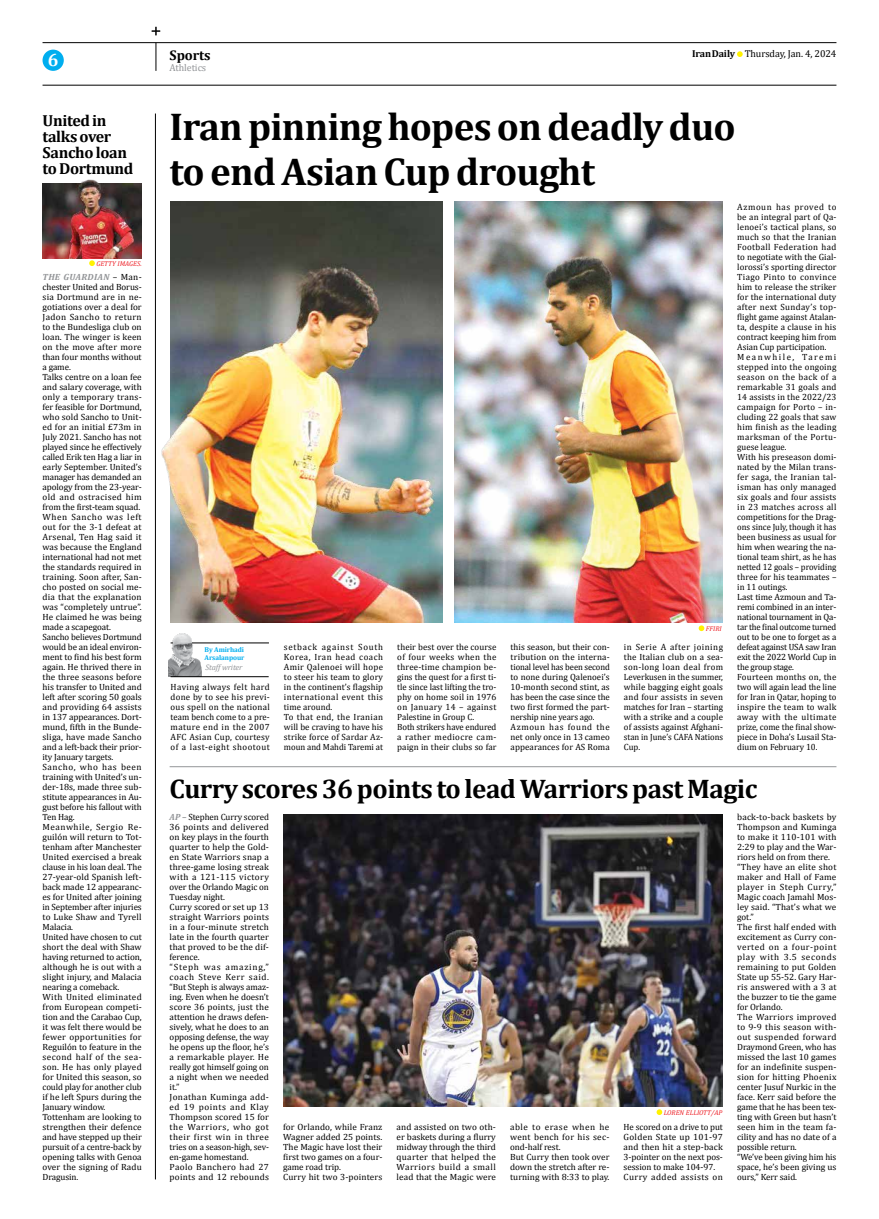
<style>
.page{position:relative;width:879px;height:1219px;background:#fff}
.page>*{position:absolute;margin:0;border:0;box-sizing:border-box;transform-origin:0 0}
.t1{font:700 39px/45.1px "Cambria";letter-spacing:-.02em;color:#000}
.t2{font:700 27px "Cambria";letter-spacing:-.02em;color:#000}
.t3{font:700 18px "Cambria";color:#fff}
.t4{font:700 16px/16px "Cambria";letter-spacing:-.02em;color:#000}
.t5{font:700 14px "Cambria";letter-spacing:-.01em;color:#000}
.t6{font:10px "Cambria";letter-spacing:-.01em;color:#000}
.t7{font:10px "Cambria";letter-spacing:-.01em;color:#939598}
.t8{font:9px/10px "Cambria";letter-spacing:.005em;color:#000}
.t9{font:italic 8px "Cambria";letter-spacing:-.01em;color:#939598}
.t10{font:italic 7px "Cambria";color:#ed1d24}
.t11{font:700 7px/7.6px "Cambria";letter-spacing:-.01em;color:#00aeef}
.s1{font-weight:700}
.s2{font-weight:700;font-style:italic;color:#939598}
</style>
<div class="page">
<svg style="left:156px;top:43px;width:1px;height:28px"></svg>
<hr style="left:43px;top:42px;width:793px;height:1px;background:#000">
<hr style="left:43px;top:85px;width:793px;height:1px;background:#000">
<div style="left:43px;top:50px;width:21px;height:21px;background:#00aeef;border-radius:50%"></div>
<svg style="left:737px;top:51px;width:6px;height:6px"></svg>
<hr style="left:155px;top:114px;width:1px;height:1065px;background:#000">
<hr style="left:170px;top:766px;width:666px;height:1px;background:#939598">
<svg style="left:698px;top:625px;width:6px;height:6px"></svg>
<svg style="left:656px;top:1109px;width:6px;height:6px"></svg>
<img style="left:42px;top:179px;width:47px;height:79px">
<img style="left:454px;top:201px;width:269px;height:421px">
<hr style="left:171px;top:643px;width:98px;height:1px;background:#000">
<img style="left:169px;top:634px;width:33px;height:42px">
<hr style="left:171px;top:676px;width:98px;height:1px;background:#000">
<img style="left:284px;top:814px;width:438px;height:292px">
<img style="left:89px;top:84px;width:353px;height:538px">
<svg style="left:152px;top:27px;width:8px;height:8px"></svg>
<h3 class="t3" style="left:48px;top:47px;width:12px">6</h3>
<p class="t6" style="left:692px;top:48px;width:146px"><span class="s1">IranDaily</span> Thursday, Jan. 4, 2024</p>
<p class="t7" style="left:170px;top:62px;width:38px">Athletics</p>
<h3 class="t5" style="left:170px;top:45px;width:42px">Sports</h3>
<h3 class="t4" style="left:43px;top:112px;width:92px">United in talks over<br>Sancho loan to Dortmund</h3>
<p class="t10" style="left:96px;top:259px;width:47px">GETTY IMAGES.</p>
<p class="t8" style="left:43px;top:272px;width:101px"><span class="s2">THE GUARDIAN</span> – Man&shy;chester United and Borus&shy;sia Dortmund are in ne&shy;gotiations over a deal for<br>Jadon Sancho to return to the Bundesliga club on loan. The winger is keen on the move after more than four months without a game.<br>Talks centre on a loan fee and salary coverage, with only a temporary trans&shy;fer feasible for Dortmund, who sold Sancho to Unit&shy;ed for an initial £73m in<br>July 2021. Sancho has not played since he effectively called Erik ten Hag a liar in early September. United’s manager has demanded an apology from the 23-year&shy;old and ostracised him from the first-team squad.<br>When Sancho was left out for the 3-1 defeat at<br>Arsenal, Ten Hag said it was because the England international had not met the standards required in training. Soon after, San&shy;cho posted on social me&shy;dia that the explanation was “completely untrue”.<br>He claimed he was being made a scapegoat.<br>Sancho believes Dortmund would be an ideal environ&shy;ment to find his best form again. He thrived there in the three seasons before his transfer to United and left after scoring 50 goals and providing 64 assists in 137 appearances. Dort&shy;mund, fifth in the Bunde&shy;sliga, have made Sancho and a left-back their prior&shy;ity January targets.<br>Sancho, who has been training with United’s un&shy;der-18s, made three sub&shy;stitute appearances in Au&shy;gust before his fallout with<br>Ten Hag.<br>Meanwhile, Sergio Re&shy;guilón will return to Tot&shy;tenham after Manchester<br>United exercised a break clause in his loan deal. The<br>27-year-old Spanish left&shy;back made 12 appearanc&shy;es for United after joining in September after injuries to Luke Shaw and Tyrell<br>Malacia.<br>United have chosen to cut short the deal with Shaw having returned to action, although he is out with a slight injury, and Malacia nearing a comeback.<br>With United eliminated from European competi&shy;tion and the Carabao Cup, it was felt there would be fewer opportunities for<br>Reguilón to feature in the second half of the sea&shy;son. He has only played for United this season, so could play for another club if he left Spurs during the<br>January window.<br>Tottenham are looking to strengthen their defence and have stepped up their pursuit of a centre-back by opening talks with Genoa over the signing of Radu<br>Dragusin.</p>
<h1 class="t1" style="left:170px;top:102px;width:567px">Iran pinning hopes on deadly duo to end Asian Cup drought</h1>
<p class="t11" style="left:205px;top:646px;width:41px">By Amirhadi<br>Arsalanpour</p>
<p class="t9" style="left:205px;top:662px;width:39px">Staff writer</p>
<p class="t8" style="left:171px;top:682px;width:101px;text-align:justify">Having always felt hard done by to see his previ&shy;ous spell on the national team bench come to a pre&shy;mature end in the 2007<br>AFC Asian Cup, courtesy of a last-eight shootout</p>
<p class="t10" style="left:706px;top:624px;width:17px">FFIRI</p>
<p class="t8" style="left:284px;top:642px;width:101px">setback against South<br>Korea, Iran head coach<br>Amir Qalenoei will hope to steer his team to glory in the continent’s flagship international event this time around.<br>To that end, the Iranian will be craving to have his strike force of Sardar Az&shy;moun and Mahdi Taremi at</p>
<p class="t8" style="left:397px;top:642px;width:101px">their best over the course of four weeks when the three-time champion be&shy;gins the quest for a first ti&shy;tle since last lifting the tro&shy;phy on home soil in 1976 on January 14 – against<br>Palestine in Group C.<br>Both strikers have endured a rather mediocre cam&shy;paign in their clubs so far</p>
<p class="t8" style="left:510px;top:642px;width:101px">this season, but their con&shy;tribution on the interna&shy;tional level has been second to none during Qalenoei’s<br>10-month second stint, as has been the case since the two first formed the part&shy;nership nine years ago.<br>Azmoun has found the net only once in 13 cameo appearances for AS Roma</p>
<p class="t8" style="left:624px;top:642px;width:101px;text-align:justify">in Serie A after joining the Italian club on a sea&shy;son-long loan deal from Leverkusen in the summer, while bagging eight goals and four assists in seven matches for Iran – starting with a strike and a couple of assists against Afghani&shy;stan in June’s CAFA Nations Cup.</p>
<p class="t8" style="left:737px;top:202px;width:101px">Azmoun has proved to be an integral part of Qa&shy;lenoei’s tactical plans, so much so that the Iranian<br>Football Federation had to negotiate with the Gial&shy;lorossi’s sporting director<br>Tiago Pinto to convince him to release the striker for the international duty after next Sunday’s top&shy;flight game against Atalan&shy;ta, despite a clause in his contract keeping him from<br>Asian Cup participation.<br>Meanwhile, Taremi stepped into the ongoing season on the back of a remarkable 31 goals and<br>14 assists in the 2022/23 campaign for Porto – in&shy;cluding 22 goals that saw him finish as the leading marksman of the Portu&shy;guese league.<br>With his preseason domi&shy;nated by the Milan trans&shy;fer saga, the Iranian tal&shy;isman has only managed six goals and four assists in 23 matches across all competitions for the Drag&shy;ons since July, though it has been business as usual for him when wearing the na&shy;tional team shirt, as he has netted 12 goals – providing three for his teammates – in 11 outings.<br>Last time Azmoun and Ta&shy;remi combined in an inter&shy;national tournament in Qa&shy;tar the final outcome turned out to be one to forget as a defeat against USA saw Iran exit the 2022 World Cup in the group stage.<br>Fourteen months on, the two will again lead the line for Iran in Qatar, hoping to inspire the team to walk away with the ultimate prize, come the final show&shy;piece in Doha’s Lusail Sta&shy;dium on February 10.</p>
<h2 class="t2" style="left:170px;top:769px;width:589px">Curry scores 36 points to lead Warriors past Magic</h2>
<p class="t8" style="left:170px;top:812px;width:101px"><span class="s2">AP –</span> Stephen Curry scored<br>36 points and delivered on key plays in the fourth quarter to help the Gold&shy;en State Warriors snap a three-game losing streak with a 121-115 victory over the Orlando Magic on<br>Tuesday night.<br>Curry scored or set up 13 straight Warriors points in a four-minute stretch late in the fourth quarter that proved to be the dif&shy;ference.<br>“Steph was amazing,” coach Steve Kerr said. “But Steph is always amaz&shy;ing. Even when he doesn’t score 36 points, just the attention he draws defen&shy;sively, what he does to an opposing defense, the way he opens up the floor, he’s a remarkable player. He really got himself going on a night when we needed it.”<br>Jonathan Kuminga add&shy;ed 19 points and Klay<br>Thompson scored 15 for the Warriors, who got their first win in three tries on a season-high, sev&shy;en-game homestand.<br>Paolo Banchero had 27 points and 12 rebounds</p>
<p class="t10" style="left:664px;top:1108px;width:60px">LOREN ELLIOTT/AP</p>
<p class="t8" style="left:283px;top:1122px;width:101px">for Orlando, while Franz<br>Wagner added 25 points.<br>The Magic have lost their first two games on a four&shy;game road trip.<br>Curry hit two 3-pointers</p>
<p class="t8" style="left:397px;top:1122px;width:101px;text-align:justify">and assisted on two oth&shy;er baskets during a flurry midway through the third quarter that helped the Warriors build a small lead that the Magic were</p>
<p class="t8" style="left:510px;top:1122px;width:101px">able to erase when he went bench for his sec&shy;ond-half rest.<br>But Curry then took over down the stretch after re&shy;turning with 8:33 to play.</p>
<p class="t8" style="left:623px;top:1122px;width:101px">He scored on a drive to put<br>Golden State up 101-97 and then hit a step-back<br>3-pointer on the next pos&shy;session to make 104-97.<br>Curry added assists on</p>
<p class="t8" style="left:737px;top:812px;width:101px">back-to-back baskets by<br>Thompson and Kuminga to make it 110-101 with<br>2:29 to play and the War&shy;riors held on from there. “They have an elite shot maker and Hall of Fame player in Steph Curry,”<br>Magic coach Jamahl Mos&shy;ley said. “That’s what we got.”<br>The first half ended with excitement as Curry con&shy;verted on a four-point play with 3.5 seconds remaining to put Golden<br>State up 55-52. Gary Har&shy;ris answered with a 3 at the buzzer to tie the game for Orlando.<br>The Warriors improved to 9-9 this season with&shy;out suspended forward<br>Draymond Green, who has missed the last 10 games for an indefinite suspen&shy;sion for hitting Phoenix center Jusuf Nurkic in the face. Kerr said before the game that he has been tex&shy;ting with Green but hasn’t seen him in the team fa&shy;cility and has no date of a possible return.<br>“We’ve been giving him his space, he’s been giving us ours,” Kerr said.</p>
</div>
